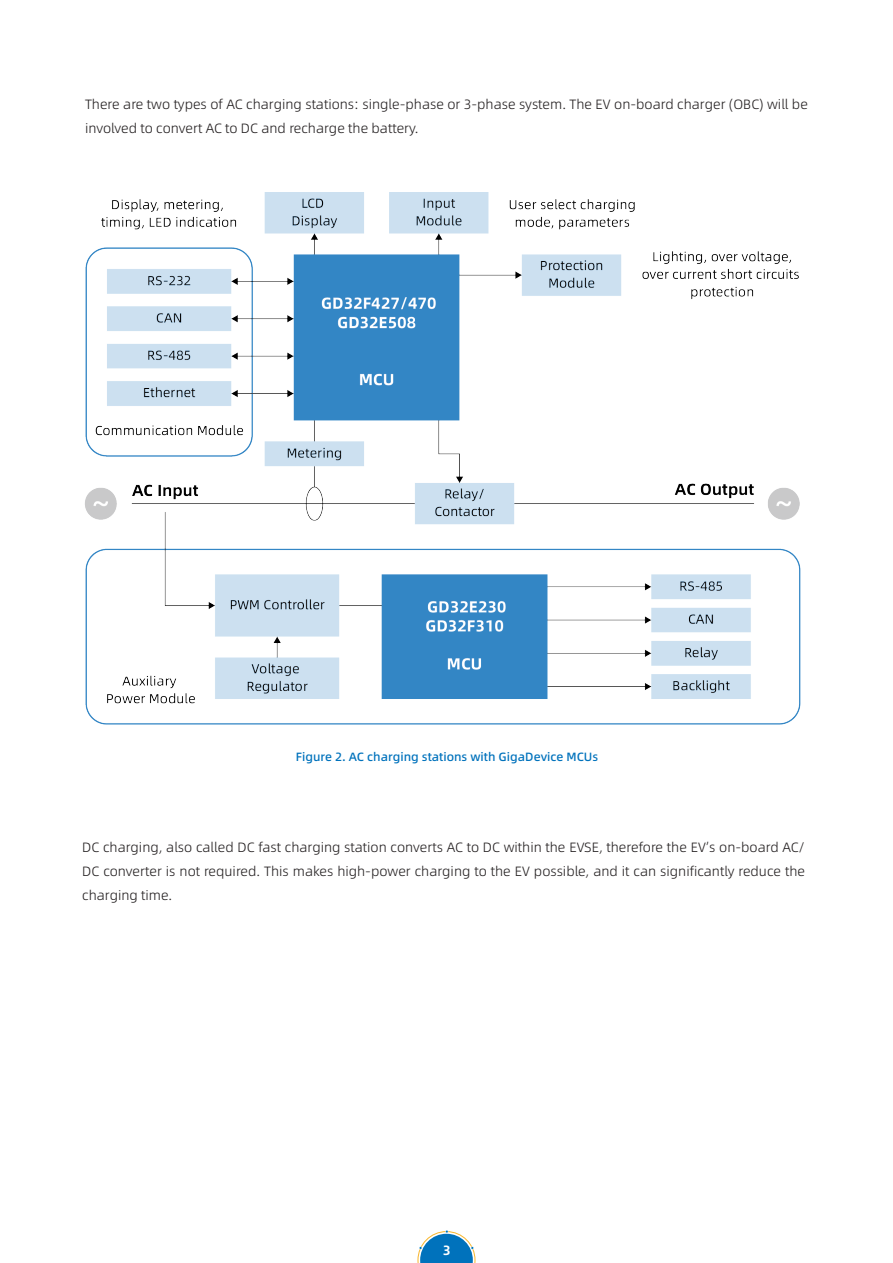
<style>
.page{position:relative;width:893px;height:1263px;background:#fff}
.page>*{position:absolute;margin:0;border:0;box-sizing:border-box;transform-origin:0 0}
.t1{font:13.5px/24px "Alibaba Pu Hui Ti 2 45 Light";color:#231f20}
.t2{font:13.5px "Alibaba Pu Hui Ti 2 85 Bold";color:#fff}
.t3{font:12px "Alibaba Pu Hui Ti 2 65 Medium";color:#0072bc}
</style>
<div class="page">
<img style="left:85px;top:192px;width:716px;height:533px">
<svg style="left:418px;top:1230px;width:57px;height:33px"></svg>
<p class="t1" style="left:85px;top:92px;width:724px">There are two types of AC charging stations: single-phase or 3-phase system. The EV on-board charger (OBC) will be involved to convert AC to DC and recharge the battery.</p>
<p class="t3" style="left:296px;top:747px;width:304px">Figure 2. AC charging stations with GigaDevice MCUs</p>
<p class="t1" style="left:82px;top:835px;width:724px;text-align:justify">DC charging, also called DC fast charging station converts AC to DC within the EVSE, therefore the EV’s on-board AC/ DC converter is not required. This makes high-power charging to the EV possible, and it can significantly reduce the charging time.</p>
<p class="t2" style="left:443px;top:1239px;width:9px">3</p>
</div>
